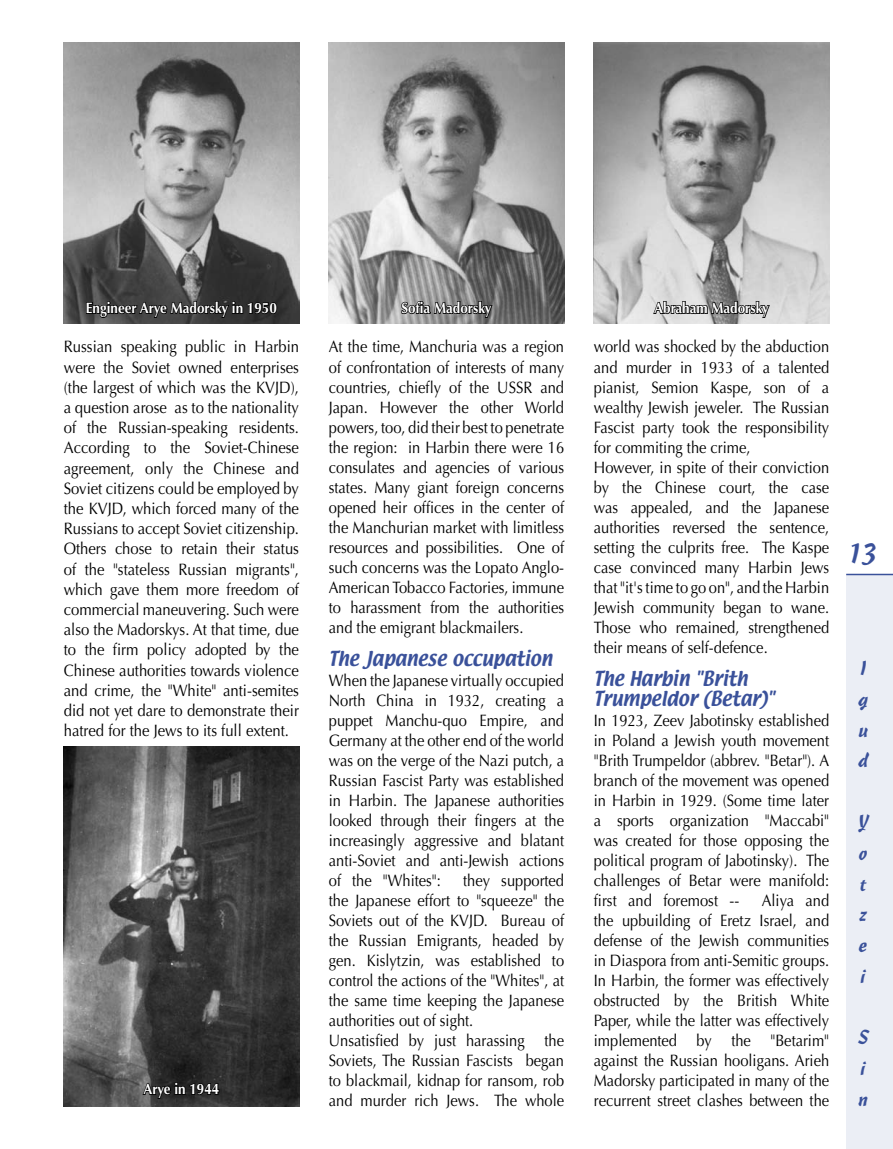
<style>
.page{position:relative;width:893px;height:1149px;background:#fff}
.page>*{position:absolute;margin:0;border:0;box-sizing:border-box;transform-origin:0 0}
.t1{font:27px "Cascade Script";color:#3a519a}
.t2{font:19.5px/30.8px "Cascade Script";color:#3a519a;text-align:justify}
.t3{font:18px/20px "Textile";color:#3a519a;scale:.95 1}
.t4{font:16.5px/20px "Optima";color:#000;text-align:justify;scale:.89 1}
.t5{font:16.5px/20.2px "Optima";color:#000;text-align:justify;scale:.9 1}
.t6{font:700 15px "Optima";color:#fff;scale:.9 1}
</style>
<div class="page">
<div style="left:846px;top:574px;width:47px;height:574px;background:#ebeef5"></div>
<hr style="left:846px;top:573px;width:47px;height:2px;background:#3a519a">
<img style="left:64px;top:43px;width:235px;height:280px">
<img style="left:64px;top:746px;width:235px;height:360px">
<img style="left:329px;top:43px;width:235px;height:280px">
<img style="left:594px;top:43px;width:235px;height:280px">
<svg style="left:85px;top:273px;width:193px;height:46px;background:#353535"></svg>
<svg style="left:652px;top:273px;width:119px;height:46px;background:#a0a0a0"></svg>
<svg style="left:400px;top:273px;width:94px;height:46px;background:#767676"></svg>
<svg style="left:141px;top:1080px;width:79px;height:19px;background:#222"></svg>
<p class="t6" style="left:86px;top:299px;width:214px">Engineer Arye Madorsky in 1950</p>
<p class="t6" style="left:401px;top:299px;width:102px">Sofia Madorsky</p>
<p class="t6" style="left:654px;top:299px;width:129px">Abraham Madorsky</p>
<p class="t5" style="left:64px;top:337px;width:263px">Russian speaking public in Harbin were the Soviet owned enterprises (the largest of which was the KVJD), a question arose as to the nationality of the Russian-speaking residents.<br>According to the Soviet-Chinese agreement, only the Chinese and Soviet citizens could be employed by the KVJD, which forced many of the Russians to accept Soviet citizenship.<br>Others chose to retain their status of the "stateless Russian migrants", which gave them more freedom of commercial maneuvering. Such were also the Madorskys. At that time, due to the firm policy adopted by the Chinese authorities towards violence and crime, the "White" anti-semites did not yet dare to demonstrate their hatred for the Jews to its full extent.</p>
<p class="t4" style="left:329px;top:337px;width:266px">At the time, Manchuria was a region of confrontation of interests of many countries, chiefly of the USSR and Japan. However the other World powers, too, did their best to penetrate the region: in Harbin there were 16 consulates and agencies of various states. Many giant foreign concerns opened heir offices in the center of the Manchurian market with limitless resources and possibilities. One of such concerns was the Lopato Anglo-American Tobacco Factories, immune to harassment from the authorities and the emigrant blackmailers.</p>
<p class="t3" style="left:329px;top:649px;width:237px">The Japanese occupation</p>
<p class="t4" style="left:329px;top:670px;width:266px">When the Japanese virtually occupied North China in 1932, creating a puppet Manchu-quo Empire, and Germany at the other end of the world was on the verge of the Nazi putch, a Russian Fascist Party was established in Harbin. The Japanese authorities looked through their fingers at the increasingly aggressive and blatant anti-Soviet and anti-Jewish actions of the "Whites":</p>
<p class="t4" style="left:329px;top:870px;width:266px;text-align:left;text-indent:134px">they supported the Japanese effort to "squeeze" the<br>Soviets out of the KVJD. Bureau of the Russian Emigrants, headed by gen. Kislytzin, was established to control the actions of the "Whites", at the same time keeping the Japanese authorities out of sight.<br>Unsatisfied by just harassing the<br>Soviets, The Russian Fascists began to blackmail, kidnap for ransom, rob and murder rich Jews. The whole</p>
<p class="t6" style="left:143px;top:1079px;width:86px">Arye in 1944</p>
<p class="t4" style="left:594px;top:337px;width:266px;text-align:left">world was shocked by the abduction and murder in 1933 of a talented pianist, Semion Kaspe, son of a wealthy Jewish jeweler. The Russian Fascist party took the responsibility for commiting the crime,<br>However, in spite of their conviction by the Chinese court, the case was appealed, and the Japanese authorities reversed the sentence, setting the culprits free. The Kaspe case convinced many Harbin Jews that "it's time to go on", and the Harbin Jewish community began to wane.<br>Those who remained, strengthened their means of self-defence.</p>
<p class="t3" style="left:594px;top:669px;width:191px">The Harbin "Brith<br>Trumpeldor (Betar)"</p>
<p class="t4" style="left:594px;top:710px;width:266px">In 1923, Zeev Jabotinsky established in Poland a Jewish youth movement "Brith Trumpeldor (abbrev. "Betar"). A branch of the movement was opened in Harbin in 1929. (Some time later a sports organization "Maccabi" was created for those opposing the political program of Jabotinsky). The challenges of Betar were manifold: first and foremost --</p>
<p class="t4" style="left:594px;top:890px;width:266px;text-indent:168px">Aliya and the upbuilding of Eretz Israel, and defense of the Jewish communities in Diaspora from anti-Semitic groups.<br>In Harbin, the former was effectively obstructed by the British White Paper, while the latter was effectively implemented by the "Betarim" against the Russian hooligans. Arieh Madorsky participated in many of the recurrent street clashes between the</p>
<h1 class="t1" style="left:846px;top:537px;width:30px">13</h1>
<p class="t2" style="left:858px;top:652px;width:11px">I g u d</p>
<p class="t2" style="left:858px;top:806px;width:12px">Y o t z e i</p>
<p class="t2" style="left:858px;top:1021px;width:11px">S i n</p>
</div>
